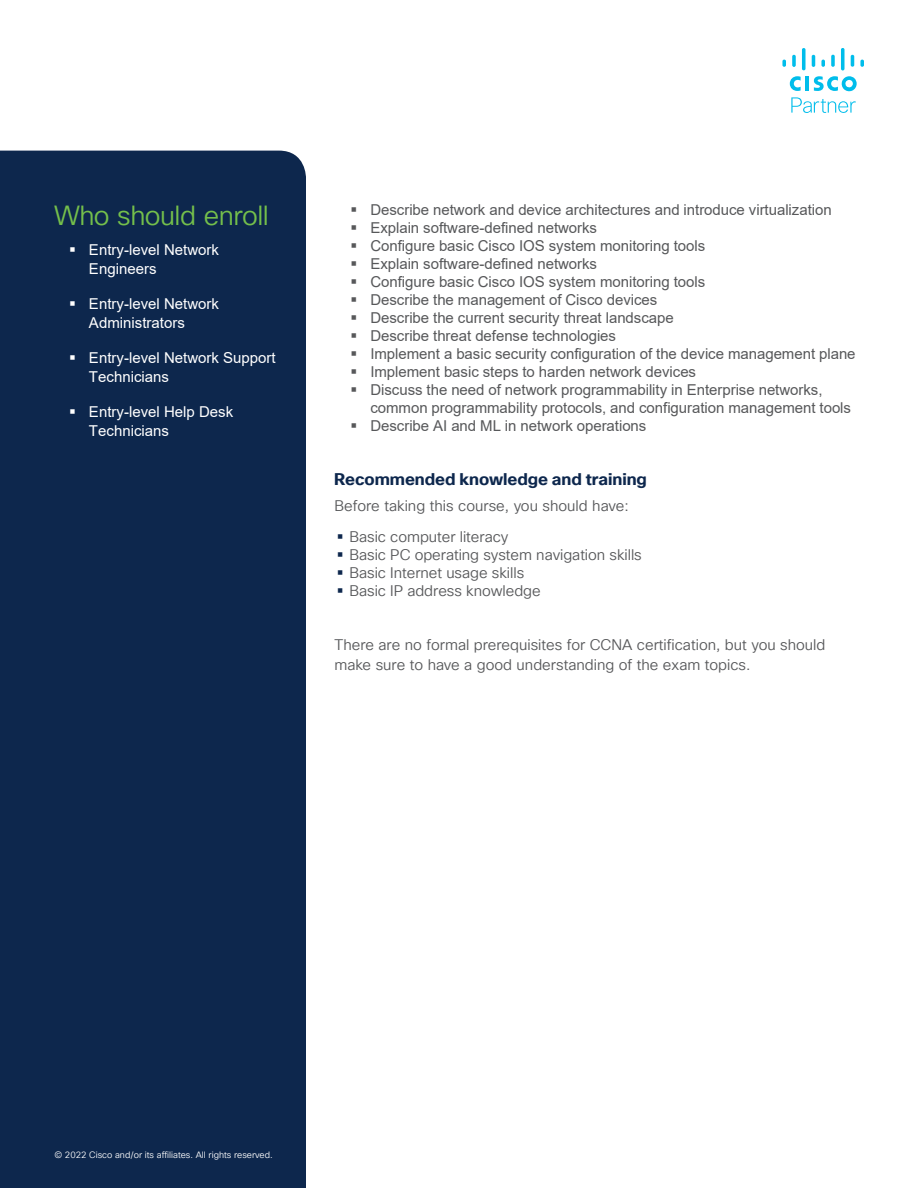
<style>
.page{position:relative;width:918px;height:1188px;background:#fff}
.page>*{position:absolute;margin:0;border:0;box-sizing:border-box;transform-origin:0 0}
.Body_White{font:27px "Cisco Sans TT Light";letter-spacing:-.02em;color:#74bf4b}
.Subhead3_Midnight_bl{font:700 16.5px "Cisco Sans TT";letter-spacing:-.005em;color:#0d274d}
.t1{font:15px/18px "Arial";letter-spacing:-.005em;color:#57585a}
.Body{font:15px/19.5px "Cisco Sans TT Light";letter-spacing:-.005em;color:#57585a}
.Body_White-2{font:15px/19.5px "Arial";color:#fff}
.Footer_white{font:9px "Cisco Sans TT Light";color:#fff}
.s1{color:#0d274d}
</style>
<div class="page">
<svg style="left:790px;top:76px;width:67px;height:37px"></svg>
<svg style="left:782px;top:60px;width:4px;height:7px"></svg>
<svg style="left:792px;top:54px;width:4px;height:13px"></svg>
<svg style="left:802px;top:48px;width:4px;height:22px"></svg>
<svg style="left:812px;top:54px;width:3px;height:13px"></svg>
<svg style="left:821px;top:60px;width:4px;height:7px"></svg>
<svg style="left:831px;top:54px;width:4px;height:13px"></svg>
<svg style="left:841px;top:48px;width:4px;height:22px"></svg>
<svg style="left:851px;top:54px;width:3px;height:13px"></svg>
<svg style="left:860px;top:59px;width:4px;height:8px"></svg>
<div style="left:0;top:151px;width:306px;height:1037px;background:#0d274d"></div>
<p class="Body_White" style="left:54px;top:198px;width:216px">Who should enroll</p>
<p class="Body_White-2" style="left:89px;top:240px;width:132px;text-indent:-20px">▪ Entry-level Network<br>Engineers</p>
<p class="Body_White-2" style="left:89px;top:294px;width:132px;text-indent:-20px">▪ Entry-level Network<br>Administrators</p>
<p class="Body_White-2" style="left:89px;top:348px;width:188px;text-indent:-20px">▪ Entry-level Network Support<br>Technicians</p>
<p class="Body_White-2" style="left:89px;top:402px;width:146px;text-indent:-20px">▪ Entry-level Help Desk<br>Technicians</p>
<p class="t1" style="left:350px;top:200px;width:483px">▪ Describe network and device architectures and introduce virtualization</p>
<p class="t1" style="left:350px;top:218px;width:248px">▪ Explain software-defined networks</p>
<p class="t1" style="left:350px;top:236px;width:356px">▪ Configure basic Cisco IOS system monitoring tools</p>
<p class="t1" style="left:350px;top:254px;width:248px">▪ Explain software-defined networks</p>
<p class="t1" style="left:350px;top:272px;width:356px">▪ Configure basic Cisco IOS system monitoring tools</p>
<p class="t1" style="left:350px;top:290px;width:308px">▪ Describe the management of Cisco devices</p>
<p class="t1" style="left:350px;top:308px;width:325px">▪ Describe the current security threat landscape</p>
<p class="t1" style="left:350px;top:326px;width:267px">▪ Describe threat defense technologies</p>
<p class="t1" style="left:350px;top:344px;width:507px">▪ Implement a basic security configuration of the device management plane</p>
<p class="t1" style="left:350px;top:362px;width:347px">▪ Implement basic steps to harden network devices</p>
<p class="t1" style="left:370px;top:380px;width:482px;text-indent:-20px">▪ Discuss the need of network programmability in Enterprise networks, common programmability protocols, and configuration management tools</p>
<p class="t1" style="left:350px;top:416px;width:298px">▪ Describe AI and ML in network operations</p>
<p class="Subhead3_Midnight_bl" style="left:334px;top:468px;width:314px">Recommended knowledge and training</p>
<p class="Body" style="left:334px;top:496px;width:296px">Before taking this course, you should have:</p>
<p class="Body" style="left:337px;top:528px;width:173px"><span class="s1">▪</span> Basic computer literacy</p>
<p class="Body" style="left:337px;top:546px;width:306px"><span class="s1">▪</span> Basic PC operating system navigation skills</p>
<p class="Body" style="left:337px;top:564px;width:189px"><span class="s1">▪</span> Basic Internet usage skills</p>
<p class="Body" style="left:337px;top:582px;width:205px"><span class="s1">▪</span> Basic IP address knowledge</p>
<p class="Body" style="left:334px;top:636px;width:493px">There are no formal prerequisites for CCNA certification, but you should make sure to have a good understanding of the exam topics.</p>
<p class="Footer_white" style="left:54px;top:1149px;width:220px">© 2022 Cisco and/or its affiliates. All rights reserved.</p>
</div>
